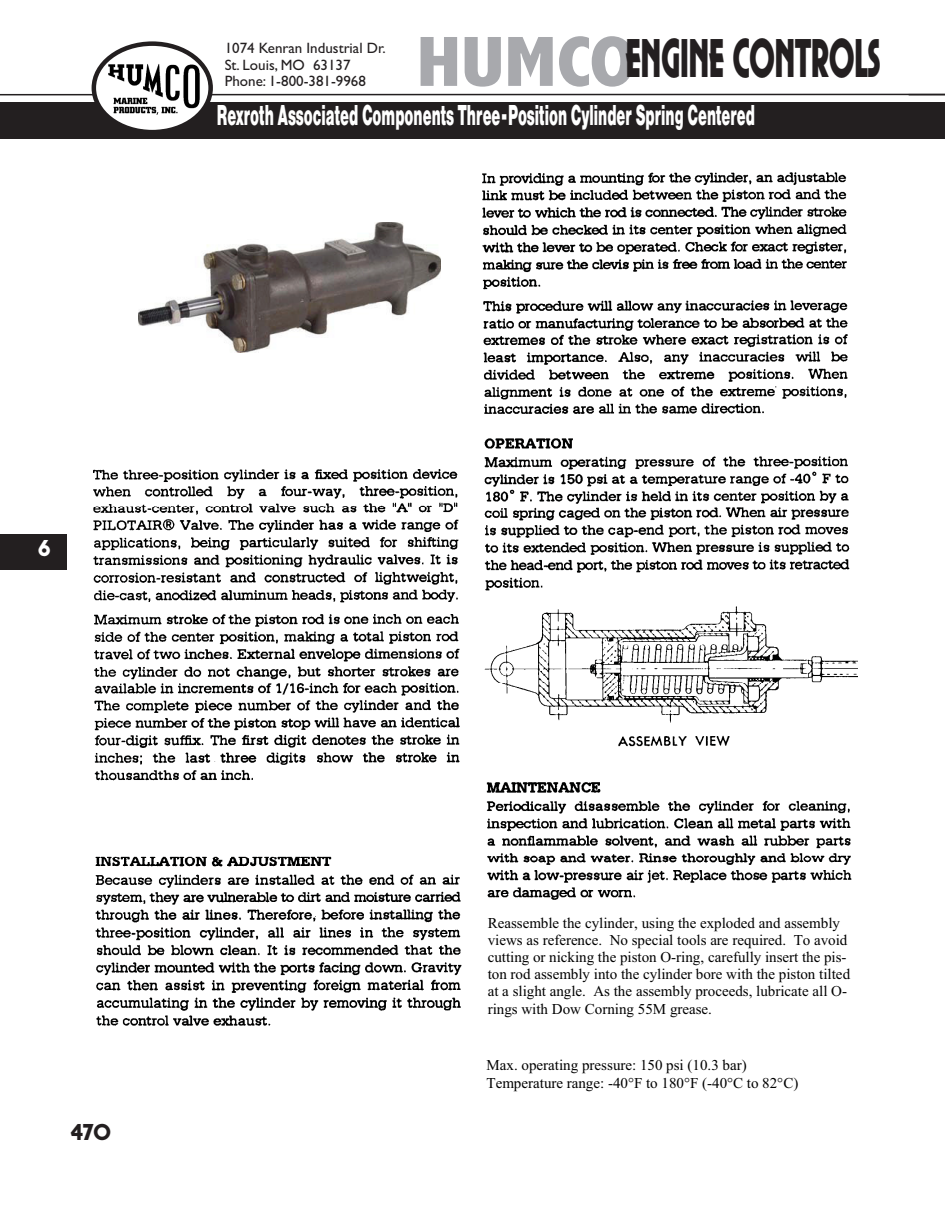
<style>
.page{position:relative;width:945px;height:1215px;background:#fff}
.page>*{position:absolute;margin:0;border:0;box-sizing:border-box;transform-origin:0 0}
.t1{font:57px "Plaza D Ultr";color:#231f20;scale:.61 1}
.t2{font:30px "Nimbus San D Blac";color:#fff;scale:.5 1}
.t3{font:24px "Plaza D Ultr";color:#231f20}
.t4{font:24px "Plaza D Ultr";color:#fff}
.t5{font:15px/17.2px "Times New Roman";color:#000}
.t6{font:15px/16.5px "Gill Sans";color:#231f20}
.s1{font-family:"Abadi";font-weight:800;font-stretch:condensed;font-size:71.85px;color:#a8a9ad}
</style>
<div class="page">
<hr style="left:0;top:94px;width:945px;height:1px;background:#231f20">
<div style="left:0;top:102px;width:945px;height:37px;background:#231f20"></div>
<svg style="left:92px;top:41px;width:121px;height:89px"></svg>
<img style="left:482px;top:172px;width:366px;height:159px">
<svg style="left:93px;top:334px;width:756px;height:174px"></svg>
<svg style="left:93px;top:508px;width:764px;height:175px"></svg>
<svg style="left:94px;top:683px;width:757px;height:175px"></svg>
<svg style="left:95px;top:858px;width:757px;height:168px"></svg>
<div style="left:483px;top:909px;width:374px;height:132px;background:#fff"></div>
<img style="left:138px;top:222px;width:303px;height:130px">
<div style="left:219px;top:357px;width:47px;height:34px;background:#fff"></div>
<div style="left:0;top:535px;width:67px;height:35px;background:#231f20"></div>
<h1 class="t1" style="left:417px;top:24px;width:762px"><span class="s1">HUMCO</span>ENGINE CONTROLS</h1>
<p class="t6" style="left:225px;top:40px;width:163px">1074 Kenran Industrial Dr.<br>St. Louis, MO 63137<br>Phone: 1-800-381-9968</p>
<h2 class="t2" style="left:217px;top:97px;width:1078px">Rexroth Associated Components Three-Position Cylinder Spring Centered</h2>
<h3 class="t4" style="left:38px;top:534px;width:14px">6</h3>
<h3 class="t3" style="left:70px;top:1118px;width:42px">470</h3>
<p class="t5" style="left:488px;top:914px;width:364px">Reassemble the cylinder, using the exploded and assembly views as reference. No special tools are required. To avoid cutting or nicking the piston O-ring, carefully insert the pis&shy;ton rod assembly into the cylinder bore with the piston tilted at a slight angle. As the assembly proceeds, lubricate all O&shy;rings with Dow Corning 55M grease.</p>
<p class="t5" style="left:487px;top:1057px;width:313px">Max. operating pressure: 150 psi (10.3 bar)<br>Temperature range: -40°F to 180°F (-40°C to 82°C)</p>
</div>
